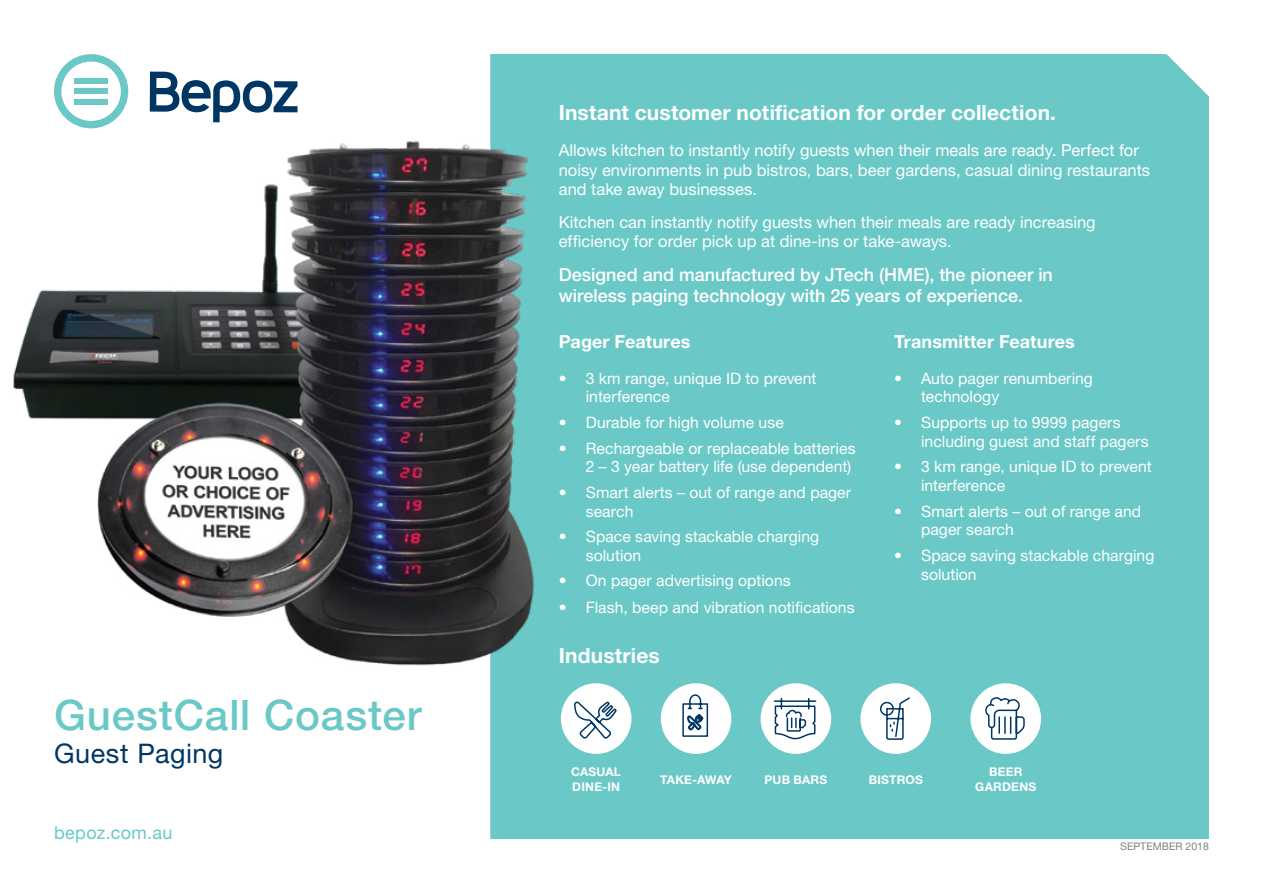
<style>
.page{position:relative;width:1263px;height:893px;background:#fff}
.page>*{position:absolute;margin:0;border:0;box-sizing:border-box;transform-origin:0 0}
.t1{font:500 42px "Helvetica Neue LT Std";letter-spacing:.02em;color:#6ac9c7}
.t2{font:27px "Helvetica Neue LT Std";letter-spacing:.02em;color:#003663}
.t3{font:700 21px "Helvetica Neue LT Std";letter-spacing:.005em;color:#fff}
.t4{font:500 18px/21px "Helvetica Neue LT Std";color:#fff}
.t5{font:700 18px "Helvetica Neue LT Std";letter-spacing:.005em;color:#fff}
.t6{font:18px "Helvetica Neue LT Std";letter-spacing:.025em;color:#6ac9c7}
.t7{font:16.5px/19.5px "Helvetica Neue LT Std";color:#fff}
.t8{font:15.75px/18.8px "Helvetica Neue LT Std";letter-spacing:.005em;color:#fff}
.t9{font:700 12px/15px "Helvetica Neue LT Std";letter-spacing:.02em;color:#fff}
.t10{font:700 12px "Helvetica Neue LT Std";letter-spacing:-.015em;color:#fff}
.t11{font:10.5px "Helvetica Neue LT Std";color:#808285}
</style>
<div class="page">
<div style="left:490px;top:54px;width:719px;height:785px;background:#6ac9c7"></div>
<div style="left:561px;top:683px;width:70px;height:71px;background:#fff;border-radius:50%"></div>
<svg style="left:574px;top:702px;width:42px;height:37px"></svg>
<div style="left:970px;top:683px;width:71px;height:71px;background:#fff;border-radius:50%"></div>
<svg style="left:985px;top:697px;width:40px;height:43px"></svg>
<div style="left:760px;top:683px;width:71px;height:71px;background:#fff;border-radius:50%"></div>
<svg style="left:774px;top:698px;width:43px;height:42px"></svg>
<div style="left:661px;top:683px;width:70px;height:71px;background:#fff;border-radius:50%"></div>
<svg style="left:682px;top:694px;width:27px;height:43px"></svg>
<div style="left:860px;top:683px;width:71px;height:71px;background:#fff;border-radius:50%"></div>
<svg style="left:880px;top:697px;width:30px;height:43px"></svg>
<img style="left:13px;top:289px;width:78px;height:131px">
<img style="left:91px;top:128px;width:491px;height:545px">
<svg style="left:54px;top:54px;width:74px;height:74px"></svg>
<div style="left:74px;top:88px;width:34px;height:6px;background:#6ac9c7"></div>
<div style="left:74px;top:99px;width:34px;height:6px;background:#6ac9c7"></div>
<div style="left:74px;top:78px;width:34px;height:5px;background:#6ac9c7"></div>
<svg style="left:150px;top:72px;width:148px;height:50px"></svg>
<h1 class="t1" style="left:54px;top:690px;width:369px">GuestCall Coaster</h1>
<h2 class="t2" style="left:54px;top:737px;width:171px">Guest Paging</h2>
<p class="t6" style="left:54px;top:822px;width:120px">bepoz.com.au</p>
<h3 class="t3" style="left:559px;top:99px;width:499px">Instant customer notification for order collection.</h3>
<p class="t7" style="left:559px;top:141px;width:593px">Allows kitchen to instantly notify guests when their meals are ready. Perfect for noisy environments in pub bistros, bars, beer gardens, casual dining restaurants and take away businesses.</p>
<p class="t7" style="left:559px;top:212px;width:538px">Kitchen can instantly notify guests when their meals are ready increasing efficiency for order pick up at dine-ins or take-aways.</p>
<p class="t4" style="left:559px;top:264px;width:496px">Designed and manufactured by JTech (HME), the pioneer in wireless paging technology with 25 years of experience.</p>
<p class="t5" style="left:559px;top:330px;width:133px">Pager Features</p>
<p class="t8" style="left:586px;top:368px;width:232px;text-indent:-27px">• 3 km range, unique ID to prevent interference</p>
<p class="t8" style="left:559px;top:413px;width:227px">• Durable for high volume use</p>
<p class="t8" style="left:559px;top:438px;width:298px;text-align:right">• Rechargeable or replaceable batteries<br>2 – 3 year battery life (use dependent)</p>
<p class="t8" style="left:586px;top:483px;width:267px;text-indent:-27px">• Smart alerts – out of range and pager search</p>
<p class="t8" style="left:586px;top:527px;width:235px;text-indent:-27px">• Space saving stackable charging solution</p>
<p class="t8" style="left:559px;top:571px;width:233px">• On pager advertising options</p>
<p class="t8" style="left:559px;top:597px;width:297px">• Flash, beep and vibration notifications</p>
<h3 class="t3" style="left:559px;top:642px;width:103px">Industries</h3>
<p class="t5" style="left:894px;top:330px;width:182px">Transmitter Features</p>
<p class="t8" style="left:921px;top:368px;width:173px;text-indent:-27px">• Auto pager renumbering technology</p>
<p class="t8" style="left:921px;top:413px;width:229px;text-indent:-27px">• Supports up to 9999 pagers including guest and staff pagers</p>
<p class="t8" style="left:921px;top:457px;width:232px;text-indent:-27px">• 3 km range, unique ID to prevent interference</p>
<p class="t8" style="left:921px;top:501px;width:222px;text-indent:-27px">• Smart alerts – out of range and pager search</p>
<p class="t8" style="left:921px;top:546px;width:235px;text-indent:-27px">• Space saving stackable charging solution</p>
<p class="t9" style="left:571px;top:764px;width:51px">CASUAL<br>DINE-IN</p>
<p class="t9" style="left:975px;top:764px;width:63px;text-align:center">BEER<br>GARDENS</p>
<p class="t10" style="left:660px;top:772px;width:73px">TAKE-AWAY</p>
<p class="t9" style="left:764px;top:772px;width:64px">PUB BARS</p>
<p class="t9" style="left:869px;top:772px;width:56px">BISTROS</p>
<p class="t11" style="left:1120px;top:840px;width:90px">SEPTEMBER 2018</p>
</div>
